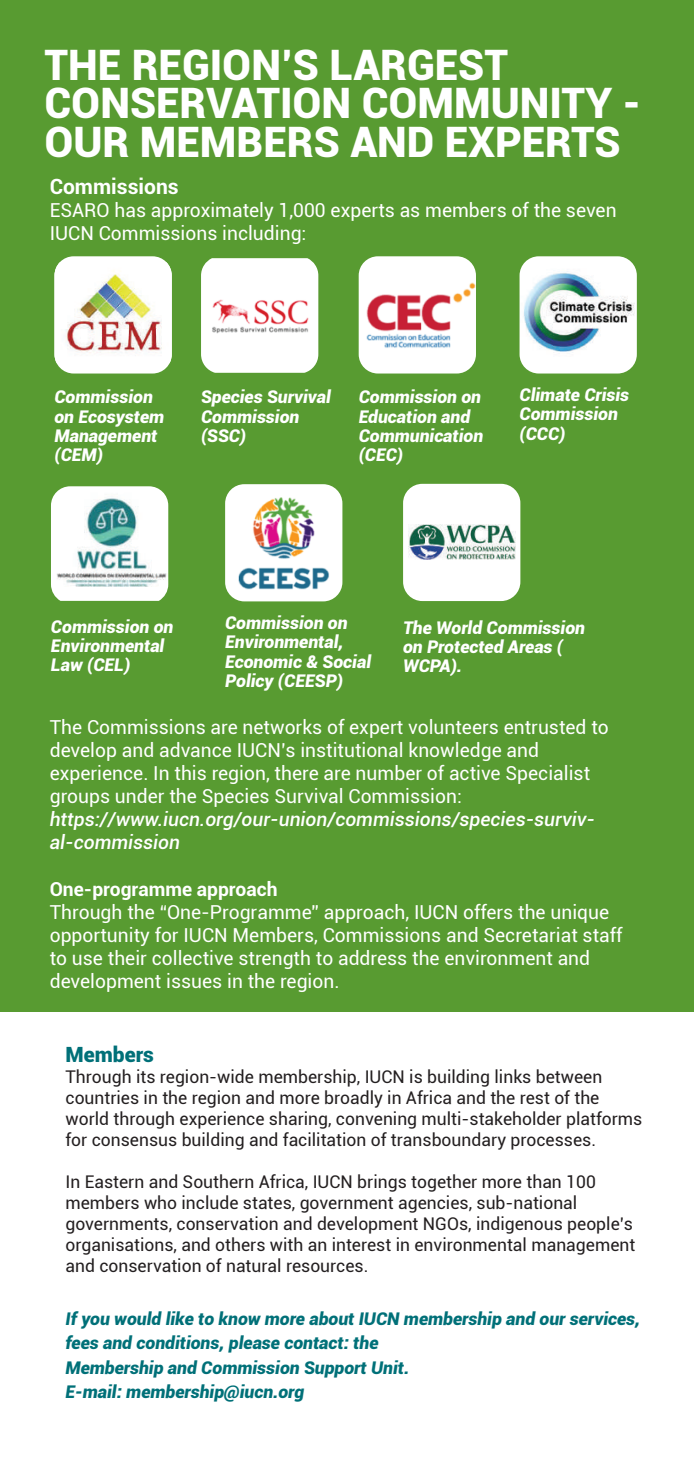
<style>
.page{position:relative;width:694px;height:1472px;background:#fff}
.page>*{position:absolute;margin:0;border:0;box-sizing:border-box;transform-origin:0 0}
.t1{font:900 42px/38.5px "Roboto";color:#fff}
.t2{font:700 21px "Roboto";color:#fff}
.t3{font:900 21px "Roboto";color:#007078}
.t4{font:19.25px/23.1px "Roboto";color:#fff}
.t5{font:italic 500 19.25px/23.1px "Roboto";color:#fff}
.t6{font:700 19.25px "Roboto";color:#fff}
.t7{font:17.5px/21px "Roboto";color:#231f20}
.t8{font:italic 900 17.5px/19.2px "Roboto";color:#fff}
.t9{font:italic 900 17.5px/24.5px "Roboto";color:#007078}
</style>
<div class="page">
<div style="left:0;top:0;width:693px;height:1011px;background:#589b31"></div>
<img style="left:519px;top:256px;width:117px;height:117px">
<img style="left:358px;top:256px;width:118px;height:117px">
<img style="left:225px;top:484px;width:117px;height:117px">
<img style="left:51px;top:486px;width:117px;height:115px">
<div style="left:54px;top:256px;width:118px;height:117px;background:#fff;border-radius:19px"></div>
<img style="left:54px;top:262px;width:118px;height:101px">
<img style="left:201px;top:258px;width:117px;height:115px">
<div style="left:403px;top:484px;width:117px;height:117px;background:#fff;border-radius:19px"></div>
<img style="left:408px;top:524px;width:107px;height:36px">
<h1 class="t1" style="left:44px;top:44px;width:597px">THE REGION’S LARGEST<br>CONSERVATION COMMUNITY -<br>OUR MEMBERS AND EXPERTS</h1>
<p class="t2" style="left:50px;top:172px;width:130px">Commissions</p>
<p class="t4" style="left:50px;top:198px;width:568px">ESARO has approximately 1,000 experts as members of the seven<br>IUCN Commissions including:</p>
<p class="t8" style="left:54px;top:387px;width:111px">Commission on Ecosystem<br>Management (CEM)</p>
<p class="t8" style="left:201px;top:387px;width:131px">Species Survival<br>Commission (SSC)</p>
<p class="t8" style="left:358px;top:387px;width:126px">Commission on<br>Education and<br>Communication (CEC)</p>
<p class="t8" style="left:519px;top:384px;width:111px">Climate Crisis<br>Commission (CCC)</p>
<p class="t8" style="left:51px;top:616px;width:124px">Commission on<br>Environmental<br>Law (CEL)</p>
<p class="t8" style="left:225px;top:612px;width:147px">Commission on<br>Environmental,<br>Economic &amp; Social<br>Policy (CEESP)</p>
<p class="t8" style="left:403px;top:617px;width:183px">The World Commission on Protected Areas (<br>WCPA).</p>
<p class="t4" style="left:50px;top:715px;width:560px">The Commissions are networks of expert volunteers entrusted to develop and advance IUCN’s institutional knowledge and experience. In this region, there are number of active Specialist groups under the Species Survival Commission:</p>
<p class="t5" style="left:50px;top:807px;width:546px">https://www.iucn.org/our-union/commissions/species-surviv&shy;al-commission</p>
<p class="t6" style="left:50px;top:875px;width:229px">One-programme approach</p>
<p class="t4" style="left:50px;top:899px;width:574px">Through the “One-Programme'' approach, IUCN offers the unique opportunity for IUCN Members, Commissions and Secretariat staff to use their collective strength to address the environment and development issues in the region.</p>
<p class="t3" style="left:65px;top:1040px;width:90px">Members</p>
<p class="t7" style="left:65px;top:1066px;width:578px">Through its region-wide membership, IUCN is building links between countries in the region and more broadly in Africa and the rest of the world through experience sharing, convening multi-stakeholder platforms for consensus building and facilitation of transboundary processes.</p>
<p class="t7" style="left:65px;top:1171px;width:571px">In Eastern and Southern Africa, IUCN brings together more than 100 members who include states, government agencies, sub-national governments, conservation and development NGOs, indigenous people’s organisations, and others with an interest in environmental management and conservation of natural resources.</p>
<p class="t9" style="left:65px;top:1305px;width:576px">If you would like to know more about IUCN membership and our services, fees and conditions, please contact: the<br>Membership and Commission Support Unit.<br>E-mail: membership@iucn.org</p>
</div>
